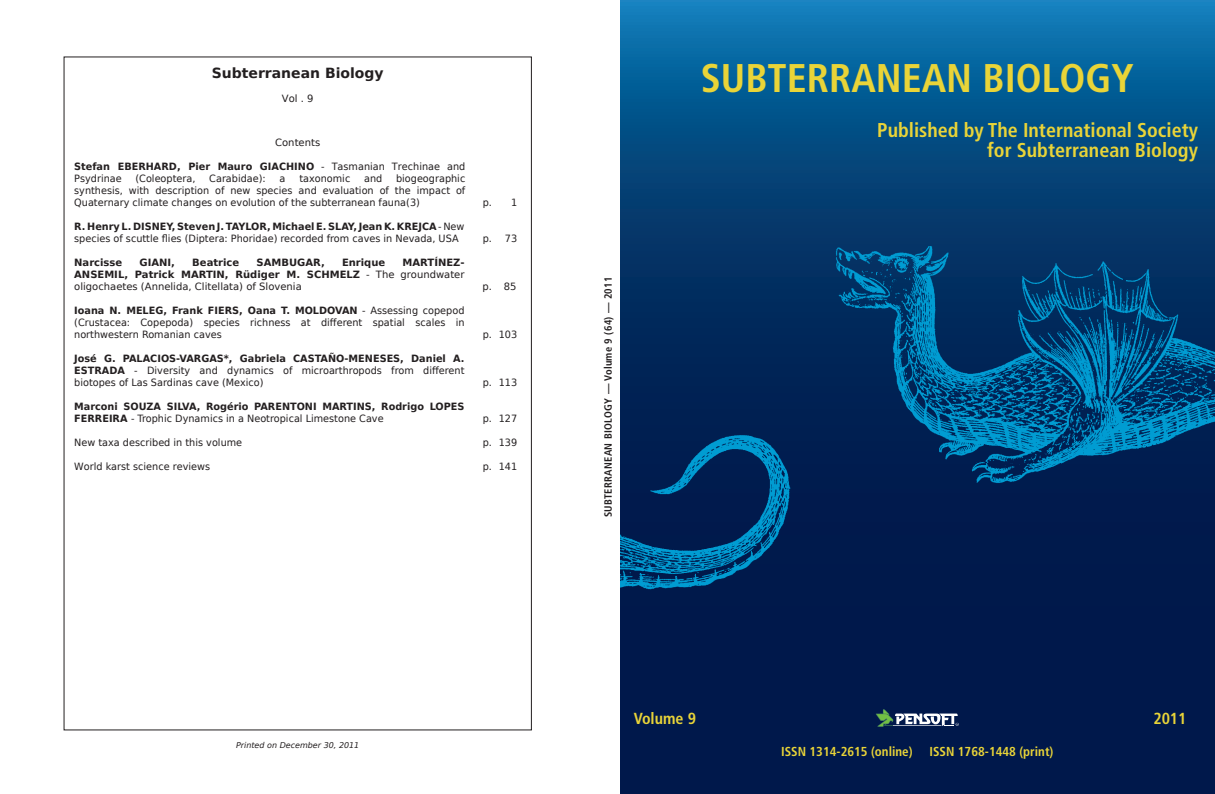
<style>
.page{position:relative;width:1215px;height:794px;background:#fff}
.page>*{position:absolute;margin:0;border:0;box-sizing:border-box;transform-origin:0 0}
.t1{font:700 condensed 40px "Frutiger LT Std";color:#e9d438}
.t2{font:700 condensed 20px/20px "Frutiger LT Std";color:#e9d438;text-align:right}
.t3{font:700 condensed 16px "Frutiger LT Std";color:#e9d438}
.t4{font:700 14px "Bitstream Vera Sans";color:#231f20}
.t5{font:700 condensed 13px "Frutiger LT Std";color:#e9d438}
.t6{font:700 condensed 10.5px "Frutiger LT Std";letter-spacing:.03em;color:#231f20}
.t7{font:10px/12px "Bitstream Vera Sans";color:#231f20;text-align:justify}
.t8{font:700 10px/12px "Bitstream Vera Sans";color:#231f20}
.t9{font:italic 8px "Bitstream Vera Sans";color:#231f20}
.s1{font-weight:400}
.s2{font-weight:700}
</style>
<div class="page">
<svg style="left:620px;top:0;width:595px;height:794px;background:#023569"></svg>
<img style="left:832px;top:247px;width:383px;height:259px">
<img style="left:620px;top:434px;width:181px;height:230px">
<svg style="left:875px;top:709px;width:83px;height:18px"></svg>
<h3 class="t4" style="left:212px;top:65px;width:173px">Subterranean Biology</h3>
<p class="t7" style="left:282px;top:92px;width:33px">Vol . 9</p>
<p class="t7" style="left:275px;top:137px;width:46px">Contents</p>
<p class="t8" style="left:74px;top:161px;width:393px">Stefan Eberhard, Pier Mauro GIACH INO <span class="s1">- Tasmanian Trechinae and<br>Psydrinae</span></p>
<p class="t7" style="left:74px;top:173px;width:393px;text-indent:322px">biogeographic synthesis, with description of new species and evaluation of the impact of Quaternary climate changes on evolution of the subterranean fauna(3)</p>
<p class="t7" style="left:135px;top:173px;width:62px">(Coleoptera,</p>
<p class="t7" style="left:209px;top:173px;width:58px">Carabidae):</p>
<p class="t7" style="left:280px;top:173px;width:7px">a</p>
<p class="t7" style="left:299px;top:173px;width:52px">taxonomic</p>
<p class="t7" style="left:364px;top:173px;width:20px">and</p>
<p class="t7" style="left:74px;top:221px;width:392px"><span class="s2">R. Henry L. DISNEY, Steven J. TAYLOR, Michael E. SLAY, Jean K. Krejca</span> - New species of scuttle flies (Diptera: Phoridae) recorded from caves in Nevada, USA</p>
<p class="t7" style="left:74px;top:257px;width:392px;text-indent:328px"><span class="s2">MARTÍNEZ-ANSEMIL, Patrick MARTIN, Rüdiger M. SCH MELZ</span> - The groundwater oligochaetes (Annelida, Clitellata) of Slovenia</p>
<p class="t8" style="left:74px;top:257px;width:50px">Narcisse</p>
<p class="t8" style="left:139px;top:257px;width:37px">GIANI,</p>
<p class="t8" style="left:192px;top:257px;width:48px">Beatrice</p>
<p class="t8" style="left:256px;top:257px;width:70px">SAMBUGAR,</p>
<p class="t8" style="left:342px;top:257px;width:45px">Enrique</p>
<p class="t7" style="left:74px;top:305px;width:392px"><span class="s2">Ioana N. MELEG, Frank FIERS, Oana T. MOLDOVAN</span> - Assessing copepod (Crustacea: Copepoda) species richness at different spatial scales in northwestern Romanian caves</p>
<p class="t8" style="left:74px;top:353px;width:84px">José G. Palacios</p>
<p class="t8" style="left:176px;top:353px;width:190px">-Vargas*, Gabriela Castaño-Meneses</p>
<p class="t7" style="left:74px;top:353px;width:392px;text-indent:326px"><span class="s2">, Daniel A.<br>Estrada</span> - Diversity and dynamics of microarthropods from different biotopes of Las Sardinas cave (Mexico)</p>
<p class="t8" style="left:74px;top:401px;width:65px">Marconi Souz</p>
<p class="t8" style="left:154px;top:401px;width:130px">a Silva, Rogério Parentoni</p>
<p class="t8" style="left:322px;top:401px;width:32px">Martins</p>
<p class="t7" style="left:74px;top:401px;width:370px;text-indent:298px"><span class="s2">, Rodrigo Lopes<br>Ferrei ra</span> - Trophic Dynamics in a Neotropical Limestone Cave</p>
<p class="t7" style="left:483px;top:197px;width:36px">p. 1</p>
<p class="t7" style="left:483px;top:233px;width:36px">p. 73</p>
<p class="t7" style="left:482px;top:281px;width:35px">p. 85</p>
<p class="t7" style="left:483px;top:329px;width:36px">p. 103</p>
<p class="t7" style="left:483px;top:377px;width:36px">p. 113</p>
<p class="t7" style="left:483px;top:413px;width:36px">p. 127</p>
<p class="t7" style="left:74px;top:437px;width:169px">New taxa described in this volume</p>
<p class="t7" style="left:483px;top:437px;width:36px">p. 139</p>
<p class="t7" style="left:74px;top:461px;width:137px">World karst science reviews</p>
<p class="t7" style="left:483px;top:461px;width:36px">p. 141</p>
<p class="t9" style="left:236px;top:740px;width:125px">Printed on December 30, 2011</p>
<p class="t6" style="left:602px;top:517px;width:242px;rotate:-90deg">SUBTERRANEAN BIOLOGY — Volume 9 (64) — 2011</p>
<h1 class="t1" style="left:701px;top:55px;width:434px">SUBTERRANEAN BIOLOGY</h1>
<h2 class="t2" style="left:877px;top:120px;width:322px">Published by The International Society for Subterranean Biology</h2>
<h3 class="t3" style="left:634px;top:709px;width:64px">Volume 9</h3>
<h3 class="t3" style="left:1153px;top:709px;width:35px">2011</h3>
<h3 class="t5" style="left:781px;top:744px;width:133px">ISSN 1314-2615 (online)</h3>
<h3 class="t5" style="left:929px;top:744px;width:125px">ISSN 1768-1448 (print)</h3>
</div>
